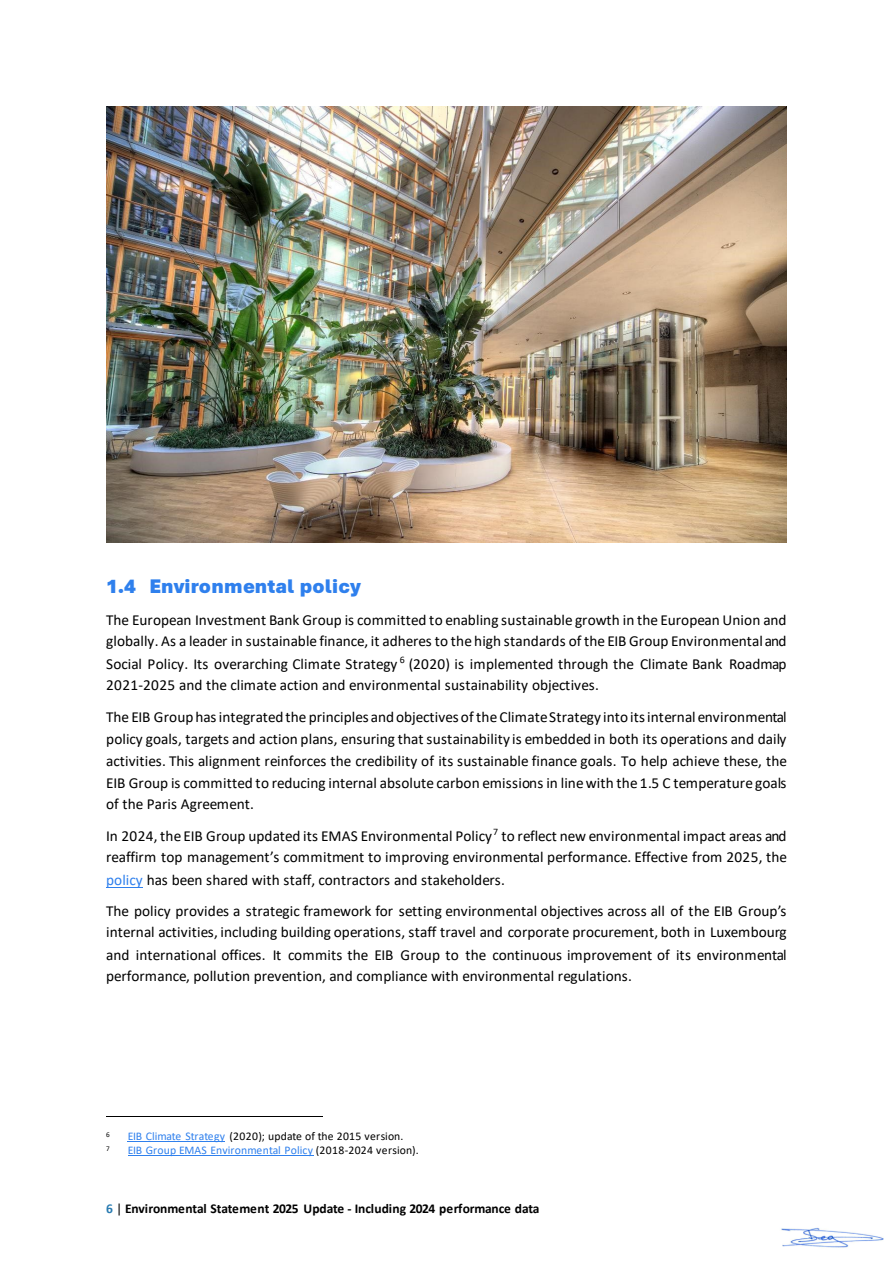
<style>
.page{position:relative;width:893px;height:1263px;background:#fff}
.page>*{position:absolute;margin:0;border:0;box-sizing:border-box;transform-origin:0 0}
.t1{font:900 20.7px "Aptos";letter-spacing:.01em;color:#2f80ed}
.t2{font:15.3px/21.9px "Calibri";letter-spacing:.005em;color:#000;text-align:justify}
.t3{font:700 13.5px "Calibri";letter-spacing:-.005em;color:#000}
.t4{font:11.7px "Calibri";letter-spacing:.01em;color:#2f80ed}
.t5{font:11.7px "Calibri";letter-spacing:.005em;color:#000}
.t6{font:7.2px "Calibri";color:#000}
.s1{color:#2f80ed}
.s2{color:#000}
.s3{color:#297bb1}
.s4{font-weight:400}
</style>
<div class="page">
<hr style="left:106px;top:886px;width:37px;height:1px;background:#2f80ed">
<hr style="left:106px;top:1116px;width:216px;height:1px;background:#000">
<hr style="left:128px;top:1140px;width:97px;height:1px;background:#2f80ed">
<hr style="left:128px;top:1155px;width:185px;height:1px;background:#2f80ed">
<img style="left:106px;top:106px;width:680px;height:436px">
<img style="left:781px;top:1227px;width:103px;height:21px">
<h2 class="t1" style="left:106px;top:572px;width:256px">1.4 Environmental policy</h2>
<p class="t2" style="left:106px;top:608px;width:682px">The European Investment Bank Group is committed to enabling sustainable growth in the European Union and globally. As a leader in sustainable finance, it adheres to the high standards of the EIB Group Environmental and Social Policy. Its overarching Climate Strategy <sup>6</sup> (2020) is implemented through the Climate Bank Roadmap 2021-2025 and the climate action and environmental sustainability objectives.</p>
<p class="t2" style="left:106px;top:705px;width:682px">The EIB Grouphas integrated the principles and objectives of the Climate Strategy into its internal environmental policy goals, targets and action plans, ensuring that sustainability is embedded in both its operations and daily activities. This alignment reinforces the credibility of its sustainable finance goals. To help achieve these, the EIB Group is committed to reducing internal absolute carbon emissions in line with the 1.5 C temperature goals of the Paris Agreement.</p>
<p class="t2" style="left:106px;top:824px;width:682px">In 2024, the EIB Group updated its EMAS Environmental Policy <sup>7</sup> to reflect new environmental impact areas and reaffirm top management’s commitment to improving environmental performance. Effective from 2025, the <span class="s1">policy</span> has been shared with staff, contractors and stakeholders.</p>
<p class="t2" style="left:106px;top:899px;width:682px">The policy provides a strategic framework for setting environmental objectives across all of the EIB Group’s internal activities, including building operations, staff travel and corporate procurement, both in Luxembourg and international offices. It commits the EIB Group to the continuous improvement of its environmental performance, pollution prevention, and compliance with environmental regulations.</p>
<p class="t6" style="left:106px;top:1129px;width:5px">6</p>
<p class="t5" style="left:128px;top:1127px;width:277px"><span class="s1">EIB Climate Strategy</span> (2020); update of the 2015 version.</p>
<p class="t6" style="left:106px;top:1144px;width:5px">7</p>
<p class="t4" style="left:128px;top:1142px;width:292px">EIB Group EMAS Environmental Policy <span class="s2">(2018-2024 version).</span></p>
<p class="t3" style="left:106px;top:1199px;width:435px"><span class="s3">6</span> <span class="s4">|</span> Environmental Statement 2025 Update - Including 2024 performance data</p>
</div>
